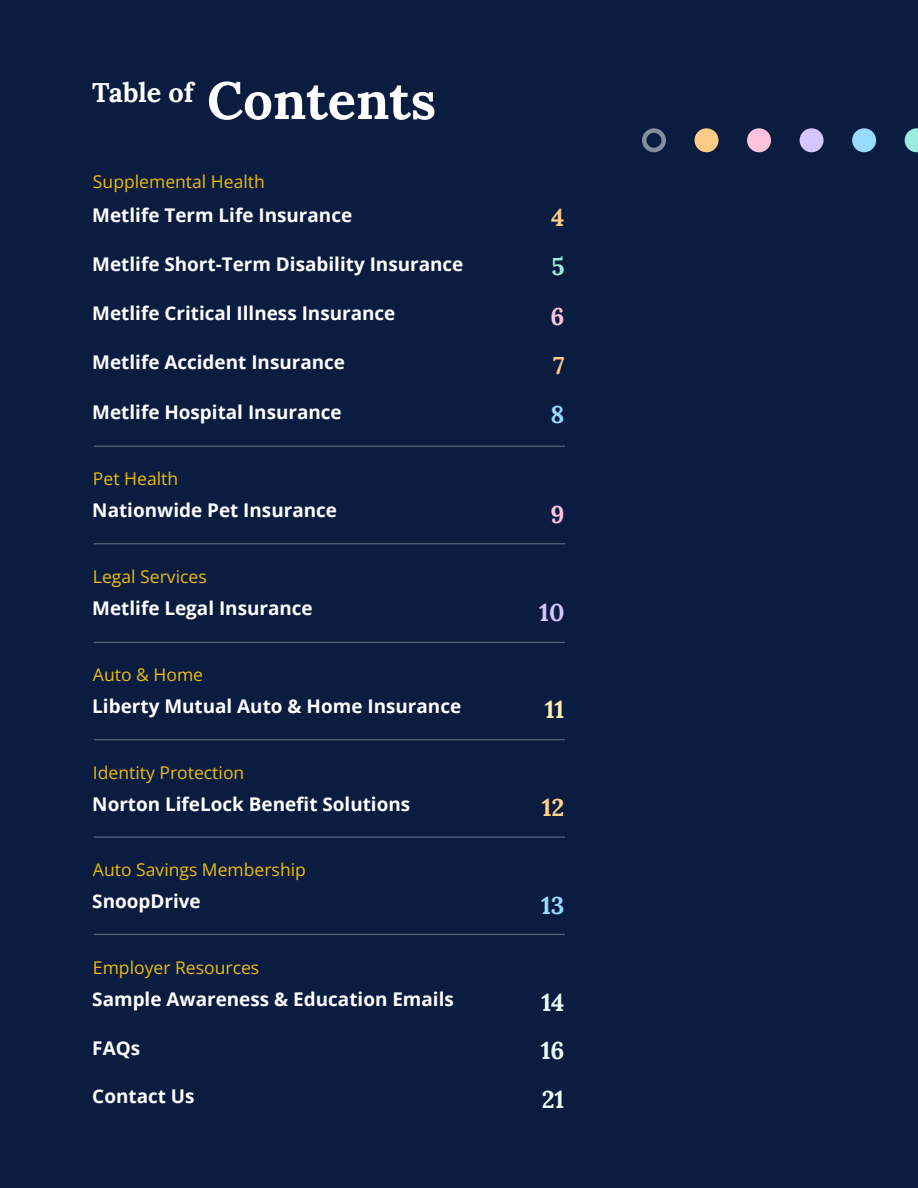
<style>
.page{position:relative;width:918px;height:1188px;background:#0a1c40}
.page>*{position:absolute;margin:0;border:0;box-sizing:border-box;transform-origin:0 0}
._35pt_Align_Left{font:700 52.5px "Lora";color:#fff}
._18pt_Align_left{font:700 27px "Lora";letter-spacing:-.005em;color:#fff}
._18pt_Align_Right{font:700 24.3px "Lora";color:#ecfdf9}
._18pt_Align_Right-2{font:700 24.3px "Lora";color:#99dbff}
._18pt_Align_Right-3{font:700 24.3px "Lora";color:#fc8}
._18pt_Align_Right-4{font:700 24.3px "Lora";color:#d6c6ff}
._18pt_Align_Right-5{font:700 24.3px "Lora";color:#fff0b3}
._18pt_Align_Right-6{font:700 24.3px "Lora";color:#ffd28c}
._18pt_Align_Right-7{font:700 24.3px "Lora";color:#9cebe0}
._18pt_Align_Right-8{font:700 24.3px "Lora";color:#ffc1de}
._18pt_Align_Right-9{font:700 24.3px "Lora";color:#ffc2df}
._18pt_Align_left-2{font:700 18.9px "Open Sans";color:#fff}
._15pt_Align_Left{font:17.55px "Open Sans";color:#efbd0a}
</style>
<div class="page">
<hr style="left:94px;top:446px;width:471px;height:1px;background:#fff">
<hr style="left:94px;top:543px;width:471px;height:1px;background:#fff">
<hr style="left:94px;top:642px;width:471px;height:1px;background:#fff">
<hr style="left:94px;top:739px;width:471px;height:1px;background:#fff">
<hr style="left:94px;top:836px;width:471px;height:2px;background:#fff">
<hr style="left:94px;top:934px;width:471px;height:1px;background:#fff">
<div style="left:747px;top:128px;width:24px;height:24px;background:#ffc1de;border-radius:50%"></div>
<svg style="left:905px;top:128px;width:13px;height:24px"></svg>
<div style="left:852px;top:128px;width:24px;height:24px;background:#99dbff;border-radius:50%"></div>
<div style="left:800px;top:128px;width:24px;height:24px;background:#d6c6ff;border-radius:50%"></div>
<div style="left:695px;top:128px;width:24px;height:24px;background:#fc8;border-radius:50%"></div>
<div style="left:642px;top:128px;width:24px;height:24px;border:4px solid #858e9f;border-radius:50%"></div>
<p class="_18pt_Align_left" style="left:92px;top:72px;width:103px">Table of</p>
<p class="_35pt_Align_Left" style="left:207px;top:61px;width:231px">Contents</p>
<p class="_15pt_Align_Left" style="left:93px;top:169px;width:173px">Supplemental Health</p>
<p class="_18pt_Align_left-2" style="left:92px;top:201px;width:261px">Metlife Term Life Insurance</p>
<p class="_18pt_Align_Right-3" style="left:551px;top:199px;width:15px">4</p>
<p class="_18pt_Align_left-2" style="left:92px;top:251px;width:373px">Metlife Short-Term Disability Insurance</p>
<p class="_18pt_Align_Right-7" style="left:551px;top:248px;width:15px">5</p>
<p class="_18pt_Align_left-2" style="left:92px;top:300px;width:305px">Metlife Critical Illness Insurance</p>
<p class="_18pt_Align_Right-8" style="left:551px;top:297px;width:15px">6</p>
<p class="_18pt_Align_left-2" style="left:92px;top:349px;width:254px">Metlife Accident Insurance</p>
<p class="_18pt_Align_Right-3" style="left:553px;top:347px;width:13px">7</p>
<p class="_18pt_Align_left-2" style="left:92px;top:399px;width:251px">Metlife Hospital Insurance</p>
<p class="_18pt_Align_Right-2" style="left:551px;top:395px;width:15px">8</p>
<p class="_15pt_Align_Left" style="left:93px;top:466px;width:87px">Pet Health</p>
<p class="_18pt_Align_left-2" style="left:92px;top:496px;width:246px">Nationwide Pet Insurance</p>
<p class="_18pt_Align_Right-9" style="left:551px;top:496px;width:15px">9</p>
<p class="_15pt_Align_Left" style="left:93px;top:564px;width:115px">Legal Services</p>
<p class="_18pt_Align_left-2" style="left:92px;top:594px;width:222px">Metlife Legal Insurance</p>
<p class="_18pt_Align_Right-4" style="left:539px;top:593px;width:27px">10</p>
<p class="_15pt_Align_Left" style="left:93px;top:662px;width:112px">Auto &amp; Home</p>
<p class="_18pt_Align_left-2" style="left:92px;top:692px;width:370px">Liberty Mutual Auto &amp; Home Insurance</p>
<p class="_18pt_Align_Right-5" style="left:545px;top:691px;width:21px">11</p>
<p class="_15pt_Align_Left" style="left:93px;top:760px;width:153px">Identity Protection</p>
<p class="_18pt_Align_left-2" style="left:92px;top:790px;width:319px">Norton LifeLock Benefit Solutions</p>
<p class="_18pt_Align_Right-6" style="left:542px;top:789px;width:24px">12</p>
<p class="_15pt_Align_Left" style="left:93px;top:858px;width:214px">Auto Savings Membership</p>
<p class="_18pt_Align_left-2" style="left:92px;top:888px;width:110px">SnoopDrive</p>
<p class="_18pt_Align_Right-2" style="left:541px;top:887px;width:25px">13</p>
<p class="_15pt_Align_Left" style="left:93px;top:956px;width:168px">Employer Resources</p>
<p class="_18pt_Align_left-2" style="left:92px;top:986px;width:363px">Sample Awareness &amp; Education Emails</p>
<p class="_18pt_Align_Right" style="left:541px;top:984px;width:25px">14</p>
<p class="_18pt_Align_left-2" style="left:92px;top:1034px;width:49px">FAQs</p>
<p class="_18pt_Align_Right" style="left:541px;top:1032px;width:25px">16</p>
<p class="_18pt_Align_left-2" style="left:92px;top:1083px;width:104px">Contact Us</p>
<p class="_18pt_Align_Right" style="left:542px;top:1081px;width:24px">21</p>
</div>
